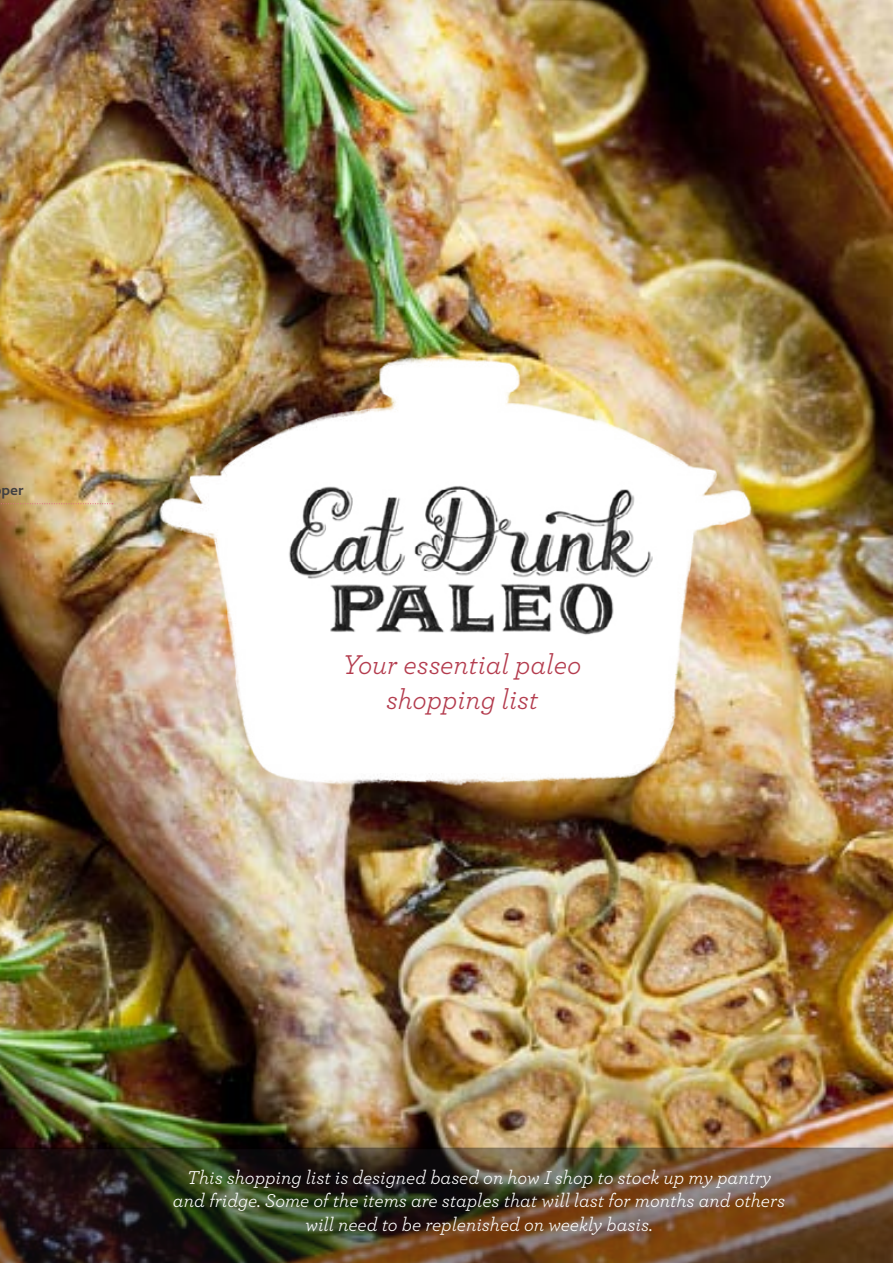
<style>
.page{position:relative;width:893px;height:1263px;background:#fff}
.page>*{position:absolute;margin:0;border:0;box-sizing:border-box;transform-origin:0 0}
.Recipe_Header_Cheeky{font:italic 28.5px/34.2px "Archer";color:#b33b4d;text-align:center}
.t1{font:italic 19.5px/23.4px "Archer";color:#fff;text-align:center}
.Ingredients_Cheeky_T{font:700 16.5px "Verlag";color:#414042}
</style>
<div class="page">
<img style="left:0;top:0;width:893px;height:1148px">
<img style="left:139px;top:333px;width:648px;height:506px">
<div style="left:255px;top:466px;width:419px;height:189px;background:#fff"></div>
<img style="left:289px;top:486px;width:364px;height:149px">
<svg style="left:0;top:503px;width:113px;height:1px"></svg>
<img style="left:0;top:1148px;width:893px;height:115px">
<p class="Ingredients_Cheeky_T" style="left:1px;top:476px;width:24px">per</p>
<p class="Recipe_Header_Cheeky" style="left:343px;top:646px;width:240px">Your essential paleo shopping list</p>
<p class="t1" style="left:173px;top:1164px;width:614px">This shopping list is designed based on how I shop to stock up my pantry and fridge. Some of the items are staples that will last for months and others will need to be replenished on weekly basis.</p>
</div>
